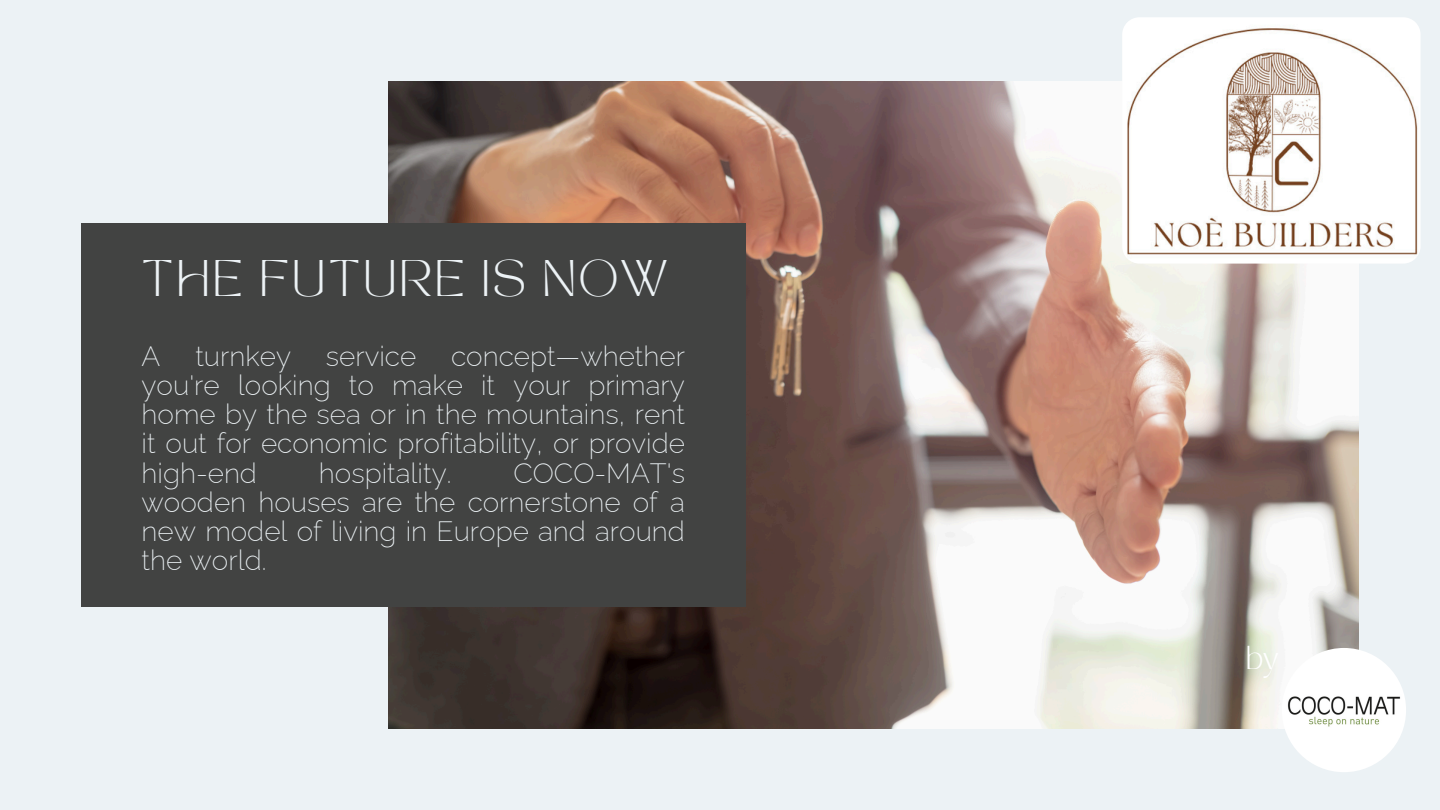
<style>
.page{position:relative;width:1440px;height:810px;background:#ecf2f5}
.page>*{position:absolute;margin:0;border:0;box-sizing:border-box;transform-origin:0 0}
.t1{font:36px "TAN MONCHERI Regular";letter-spacing:.08em;color:#ecf2f5}
.t2{font:200 28px/29.2px "Raleway";color:#ecf2f5;text-align:justify}
.t3{font:23.2px "TAN MONCHERI Regular";color:#fff}
</style>
<div class="page">
<img style="left:388px;top:81px;width:971px;height:648px">
<div style="left:81px;top:224px;width:665px;height:383px;background:#424342"></div>
<img style="left:1122px;top:17px;width:298px;height:247px">
<img style="left:1282px;top:648px;width:124px;height:124px;border-radius:50%">
<p class="t1" style="left:142px;top:259px;width:528px">THE FUTURE IS NOW</p>
<p class="t2" style="left:142px;top:341px;width:545px">A turnkey service concept—whether you're looking to make it your primary home by the sea or in the mountains, rent it out for economic profitability, or provide high-end</p>
<p class="t2" style="left:319px;top:458px;width:134px">hospitality.</p>
<p class="t2" style="left:142px;top:458px;width:545px;text-indent:372px">COCO-MAT's wooden houses are the cornerstone of a new model of living in Europe and around the world.</p>
<h1 class="t3" style="left:1246px;top:645px;width:34px">by</h1>
</div>
